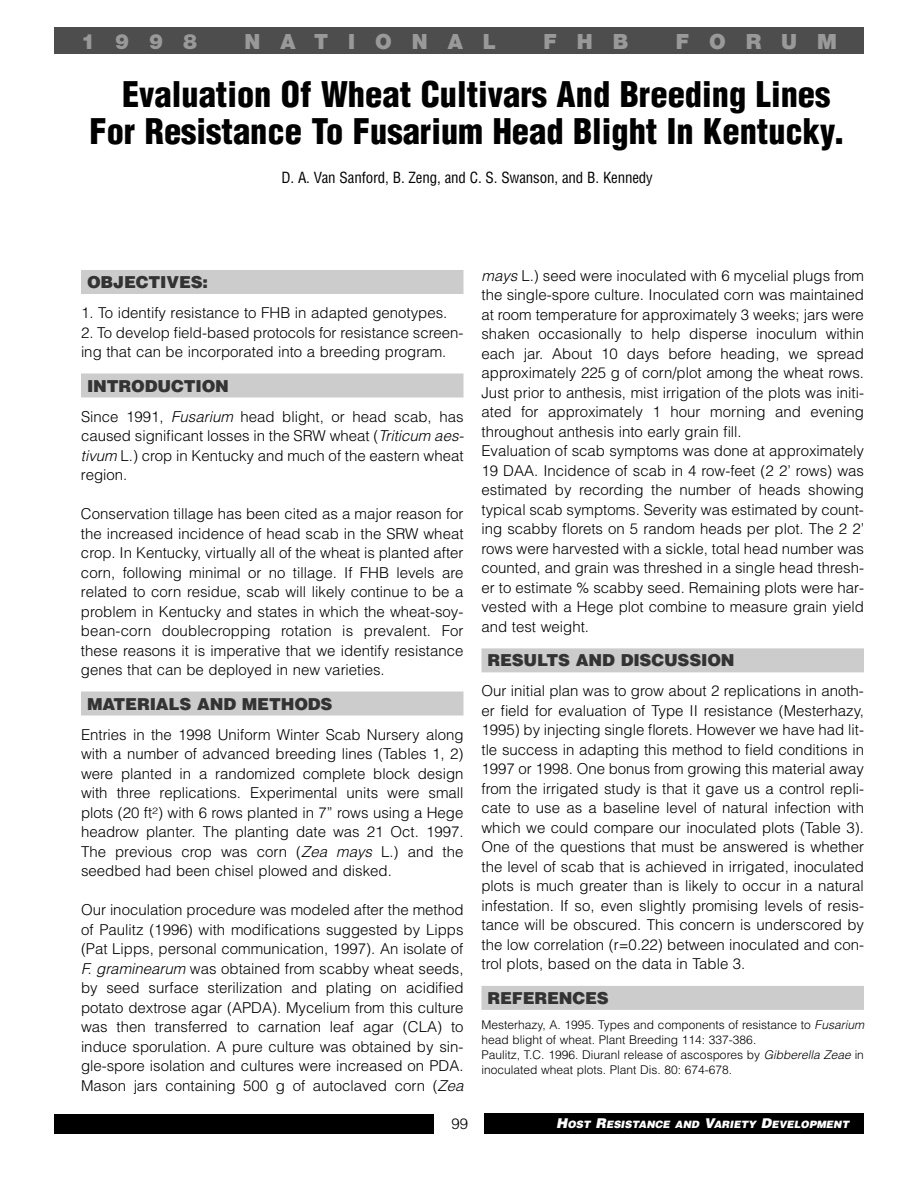
<style>
.page{position:relative;width:918px;height:1188px;background:#fff}
.page>*{position:absolute;margin:0;border:0;box-sizing:border-box;transform-origin:0 0}
.t1{font:900 condensed 34.5px/37.5px "Helvetica";color:#000;text-align:center}
.t2{font:900 21px "Helvetica Neue";letter-spacing:.95em;color:#999}
.t3{font:900 16.5px "Helvetica";letter-spacing:-.01em;color:#333}
.t4{font:300 15px/19.5px "Helvetica";color:#000}
.t5{font:condensed 15px "Helvetica";letter-spacing:-.01em;color:#000}
.t6{font:300 12px/15px "Helvetica";color:#000}
.t7{font:italic 900 10.2px "Helvetica";color:#fff}
.s1{font-style:italic}
.s2{font-size:13.5px}
</style>
<div class="page">
<div style="left:81px;top:270px;width:383px;height:24px;background:#ccc"></div>
<div style="left:81px;top:374px;width:383px;height:24px;background:#ccc"></div>
<div style="left:81px;top:692px;width:383px;height:24px;background:#ccc"></div>
<div style="left:482px;top:648px;width:382px;height:24px;background:#ccc"></div>
<div style="left:482px;top:986px;width:382px;height:24px;background:#ccc"></div>
<div style="left:54px;top:27px;width:810px;height:27px;background:#4d4d4d"></div>
<div style="left:54px;top:1114px;width:379px;height:20px;background:#000"></div>
<div style="left:485px;top:1114px;width:379px;height:20px;background:#000"></div>
<h2 class="t2" style="left:81px;top:34px;width:117px">1998</h2>
<h2 class="t2" style="left:245px;top:34px;width:253px">NATIONAL</h2>
<h2 class="t2" style="left:544px;top:34px;width:86px">FHB</h2>
<h2 class="t2" style="left:676px;top:34px;width:163px">FORUM</h2>
<h1 class="t1" style="left:89px;top:78px;width:757px">Evaluation Of Wheat Cultivars And Breeding Lines<br>For Resistance To Fusarium Head Blight In Kentucky.</h1>
<p class="t5" style="left:282px;top:172px;width:373px">D. A. Van Sanford, B. Zeng, and C. S. Swanson, and B. Kennedy</p>
<p class="t3" style="left:87px;top:276px;width:123px">OBJECTIVES:</p>
<p class="t4" style="left:81px;top:304px;width:368px">1. To identify resistance to FHB in adapted genotypes.</p>
<p class="t4" style="left:81px;top:324px;width:384px">2. To develop field-based protocols for resistance screen&shy;ing that can be incorporated into a breeding program.</p>
<p class="t3" style="left:87px;top:380px;width:144px">INTRODUCTION</p>
<p class="t4" style="left:81px;top:408px;width:387px">Since 1991, <span class="s1">Fusarium</span> head blight, or head scab, has caused significant losses in the SRW wheat (<span class="s1">Triticum aes&shy;tivum</span>L.) crop in Kentucky and much of the eastern wheat region.</p>
<p class="t4" style="left:81px;top:505px;width:384px;text-align:justify">Conservation tillage has been cited as a major reason for the increased incidence of head scab in the SRW wheat crop. In Kentucky, virtually all of the wheat is planted after corn, following minimal or no tillage. If FHB levels are related to corn residue, scab will likely continue to be a problem in Kentucky and states in which the wheat-soy&shy;bean-corn doublecropping rotation is prevalent. For these reasons it is imperative that we identify resistance genes that can be deployed in new varieties.</p>
<p class="t3" style="left:87px;top:698px;width:247px">MATERIALS AND METHODS</p>
<p class="t4" style="left:81px;top:726px;width:384px;text-align:justify">Entries in the 1998 Uniform Winter Scab Nursery along with a number of advanced breeding lines (Tables 1, 2) were planted in a randomized complete block design with three replications. Experimental units were small plots (20 ft<sup>2</sup>) with 6 rows planted in 7” rows using a Hege headrow planter. The planting date was 21 Oct. 1997.<br>The previous crop was corn (<span class="s1">Zea mays</span> L.) and the seedbed had been chisel plowed and disked.</p>
<p class="t4" style="left:81px;top:901px;width:387px">Our inoculation procedure was modeled after the method of Paulitz (1996) with modifications suggested by Lipps (Pat Lipps, personal communication, 1997). An isolate of <span class="s1">F. graminearum</span> was obtained from scabby wheat seeds, by seed surface sterilization and plating on acidified potato dextrose agar (APDA). Mycelium from this culture was then transferred to carnation leaf agar (CLA) to induce sporulation. A pure culture was obtained by sin&shy;gle-spore isolation and cultures were increased on PDA.<br>Mason jars containing 500 g of autoclaved corn (<span class="s1">Zea</span></p>
<p class="t4" style="left:482px;top:267px;width:384px"><span class="s1">mays</span>L.) seed were inoculated with 6 mycelial plugs from the single-spore culture. Inoculated corn was maintained at room temperature for approximately 3 weeks; jars were shaken occasionally to help disperse inoculum within each jar. About 10 days before heading, we spread approximately 225 g of corn/plot among the wheat rows.<br>Just prior to anthesis, mist irrigation of the plots was initi&shy;ated for approximately 1 hour morning and evening throughout anthesis into early grain fill.<br>Evaluation of scab symptoms was done at approximately 19 DAA. Incidence of scab in 4 row-feet (2 2’ rows) was estimated by recording the number of heads showing typical scab symptoms. Severity was estimated by count&shy;ing scabby florets on 5 random heads per plot. The 2 2’ rows were harvested with a sickle, total head number was counted, and grain was threshed in a single head thresh&shy;er to estimate % scabby seed. Remaining plots were har&shy;vested with a Hege plot combine to measure grain yield and test weight.</p>
<p class="t3" style="left:488px;top:654px;width:249px">RESULTS AND DISCUSSION</p>
<p class="t4" style="left:482px;top:683px;width:384px;text-align:justify">Our initial plan was to grow about 2 replications in anoth&shy;er field for evaluation of Type II resistance (Mesterhazy, 1995) by injecting single florets. However we have had lit&shy;tle success in adapting this method to field conditions in 1997 or 1998. One bonus from growing this material away from the irrigated study is that it gave us a control repli&shy;cate to use as a baseline level of natural infection with which we could compare our inoculated plots (Table 3).<br>One of the questions that must be answered is whether the level of scab that is achieved in irrigated, inoculated plots is much greater than is likely to occur in a natural infestation. If so, even slightly promising levels of resis&shy;tance will be obscured. This concern is underscored by the low correlation (r=0.22) between inoculated and con&shy;trol plots, based on the data in Table 3.</p>
<p class="t3" style="left:488px;top:992px;width:123px">REFERENCES</p>
<p class="t6" style="left:482px;top:1019px;width:386px">Mesterhazy, A. 1995. Types and components of resistance to <span class="s1">Fusarium </span>head blight of wheat. Plant Breeding 114: 337-386.<br>Paulitz, T.C. 1996. Diuranl release of ascospores by <span class="s1">Gibberella Zeae</span> in inoculated wheat plots. Plant Dis. 80: 674-678.</p>
<p class="t4" style="left:452px;top:1115px;width:18px">99</p>
<p class="t7" style="left:556px;top:1121px;width:296px"><span class="s2">H</span>OST <span class="s2">R</span>ESISTANCE AND <span class="s2">V</span>ARIETY <span class="s2">D</span>EVELOPMENT</p>
</div>
